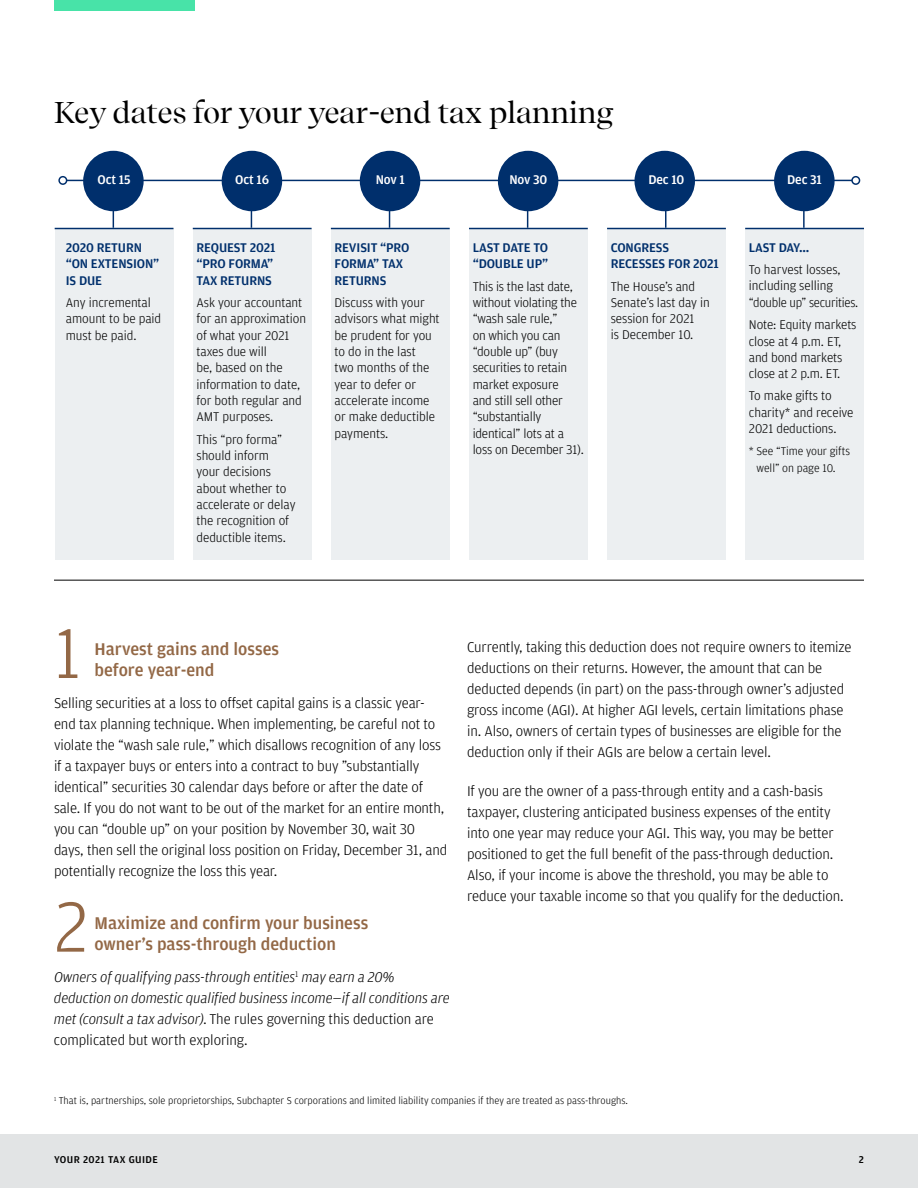
<style>
.page{position:relative;width:918px;height:1188px;background:#fff}
.page>*{position:absolute;margin:0;border:0;box-sizing:border-box;transform-origin:0 0}
.t1{font:300 75px "Amplitude";color:#936846}
.t2{font:30px "Recife Display";color:#000}
.t3{font:500 18px/21px "Amplitude";color:#936846}
.t4{font:300 15px/21px "Amplitude";letter-spacing:-.01em;color:#000}
.t5{font:italic 300 15px/21px "Amplitude";letter-spacing:-.005em;color:#000}
.t6{font:300 13.35px/16.4px "Amplitude";letter-spacing:-.005em;color:#000}
.t7{font:500 13.35px/16.4px "Amplitude";letter-spacing:-.01em;color:#002f6c}
.t8{font:500 13.35px "Amplitude";letter-spacing:-.01em;color:#fff}
.t9{font:300 11.85px/16.4px "Amplitude";letter-spacing:-.005em;color:#000;text-align:center}
.t10{font:300 10.5px "Amplitude";color:#000}
.t11{font:500 10.5px "Amplitude";letter-spacing:.04em;color:#000}
.s1{font-weight:500;color:#002f6c}
.s2{font-style:normal}
</style>
<div class="page">
<div style="left:55px;top:229px;width:118px;height:331px;background:#eceff1"></div>
<div style="left:193px;top:229px;width:119px;height:331px;background:#eceff1"></div>
<div style="left:331px;top:229px;width:119px;height:331px;background:#eceff1"></div>
<div style="left:469px;top:229px;width:119px;height:331px;background:#eceff1"></div>
<div style="left:607px;top:229px;width:119px;height:331px;background:#eceff1"></div>
<div style="left:745px;top:229px;width:119px;height:331px;background:#eceff1"></div>
<hr style="left:62px;top:180px;width:794px;height:1px;background:#002f6c">
<hr style="left:55px;top:228px;width:118px;height:1px;background:#002f6c">
<hr style="left:193px;top:228px;width:119px;height:1px;background:#002f6c">
<hr style="left:331px;top:228px;width:119px;height:1px;background:#002f6c">
<hr style="left:469px;top:228px;width:119px;height:1px;background:#002f6c">
<hr style="left:607px;top:228px;width:119px;height:1px;background:#002f6c">
<hr style="left:745px;top:228px;width:119px;height:1px;background:#002f6c">
<div style="left:54px;top:0;width:140px;height:11px;background:#48e3a8"></div>
<div style="left:0;top:1134px;width:918px;height:54px;background:#e2e4e5"></div>
<hr style="left:54px;top:580px;width:810px;height:1px;background:#000">
<svg style="left:113px;top:211px;width:1px;height:17px"></svg>
<svg style="left:251px;top:211px;width:1px;height:17px"></svg>
<svg style="left:389px;top:211px;width:1px;height:17px"></svg>
<svg style="left:527px;top:211px;width:1px;height:17px"></svg>
<svg style="left:665px;top:211px;width:1px;height:17px"></svg>
<hr style="left:803px;top:201px;width:2px;height:27px;background:#002f6c">
<div style="left:58px;top:176px;width:9px;height:9px;border:1px solid #002f6c;border-radius:50%"></div>
<div style="left:851px;top:176px;width:9px;height:9px;border:1px solid #002f6c;border-radius:50%"></div>
<div style="left:83px;top:151px;width:61px;height:60px;background:#002f6c;border-radius:50%"></div>
<div style="left:222px;top:151px;width:60px;height:60px;background:#002f6c;border-radius:50%"></div>
<div style="left:360px;top:151px;width:60px;height:60px;background:#002f6c;border-radius:50%"></div>
<div style="left:498px;top:151px;width:60px;height:60px;background:#002f6c;border-radius:50%"></div>
<div style="left:635px;top:151px;width:60px;height:60px;background:#002f6c;border-radius:50%"></div>
<div style="left:774px;top:151px;width:61px;height:60px;background:#002f6c;border-radius:50%"></div>
<h2 class="t2" style="left:54px;top:91px;width:561px">Key dates for your year-end tax planning</h2>
<p class="t8" style="left:98px;top:171px;width:34px">Oct 15</p>
<p class="t8" style="left:235px;top:171px;width:35px">Oct 16</p>
<p class="t8" style="left:376px;top:171px;width:31px">Nov 1</p>
<p class="t8" style="left:509px;top:171px;width:40px">Nov 30</p>
<p class="t8" style="left:648px;top:171px;width:38px">Dec 10</p>
<p class="t8" style="left:787px;top:171px;width:36px">Dec 31</p>
<p class="t7" style="left:66px;top:239px;width:95px">2020 RETURN “ON EXTENSION”<br>IS DUE</p>
<p class="t6" style="left:66px;top:294px;width:97px">Any incremental amount to be paid must be paid.</p>
<p class="t7" style="left:196px;top:239px;width:81px">REQUEST 2021 “PRO FORMA”<br>TAX RETURNS</p>
<p class="t6" style="left:196px;top:294px;width:111px">Ask your accountant for an approximation of what your 2021 taxes due will<br>be, based on the information to date, for both regular and<br>AMT purposes.</p>
<p class="t6" style="left:196px;top:431px;width:101px">This “pro forma” should inform your decisions about whether to accelerate or delay the recognition of deductible items.</p>
<p class="t7" style="left:335px;top:239px;width:77px">REVISIT “PRO<br>FORMA” TAX<br>RETURNS</p>
<p class="t6" style="left:335px;top:294px;width:107px">Discuss with your advisors what might be prudent for you to do in the last<br>two months of the year to defer or accelerate income or make deductible payments.</p>
<p class="t7" style="left:473px;top:239px;width:77px">LAST DATE TO “DOUBLE UP”</p>
<p class="t6" style="left:473px;top:278px;width:113px">This is the last date, without violating the “wash sale rule,”<br>on which you can “double up” (buy securities to retain market exposure<br>and still sell other “substantially identical” lots at a loss on December 31).</p>
<p class="t7" style="left:611px;top:239px;width:110px">CONGRESS<br>RECESSES FOR 2021</p>
<p class="t6" style="left:611px;top:278px;width:101px">The House’s and<br>Senate’s last day in session for 2021<br>is December 10.</p>
<p class="t6" style="left:749px;top:236px;width:93px;line-height:22.4px"><span class="s1">LAST DAY...<br></span>To harvest losses,</p>
<p class="t6" style="left:749px;top:277px;width:111px">including selling “double up” securities.</p>
<p class="t6" style="left:749px;top:316px;width:109px">Note: Equity markets close at 4 p.m. ET, and bond markets close at 2 p.m. ET.</p>
<p class="t6" style="left:749px;top:388px;width:106px">To make gifts to charity* and receive<br>2021 deductions.</p>
<p class="t9" style="left:749px;top:443px;width:103px">* See “Time your gifts well” on page 10.</p>
<p class="t1" style="left:54px;top:606px;width:29px">1</p>
<p class="t3" style="left:94px;top:638px;width:186px">Harvest gains and losses before year-end</p>
<p class="t4" style="left:54px;top:692px;width:395px">Selling securities at a loss to offset capital gains is a classic year&shy;end tax planning technique. When implementing, be careful not to violate the “wash sale rule,” which disallows recognition of any loss if a taxpayer buys or enters into a contract to buy ”substantially identical” securities 30 calendar days before or after the date of sale. If you do not want to be out of the market for an entire month, you can “double up” on your position by November 30, wait 30 days, then sell the original loss position on Friday, December 31, and potentially recognize the loss this year.</p>
<p class="t1" style="left:54px;top:880px;width:36px">2</p>
<p class="t3" style="left:94px;top:912px;width:275px">Maximize and confirm your business owner’s pass-through deduction</p>
<p class="t5" style="left:54px;top:967px;width:397px">Owners of qualifying pass-through entities<sup>1</sup> may earn a 20% deduction on domestic qualified business income—if all conditions are met (consult a tax advisor). <span class="s2">The rules governing this deduction are complicated but worth exploring.</span></p>
<p class="t4" style="left:467px;top:637px;width:386px">Currently, taking this deduction does not require owners to itemize deductions on their returns. However, the amount that can be deducted depends (in part) on the pass-through owner’s adjusted gross income (AGI). At higher AGI levels, certain limitations phase in. Also, owners of certain types of businesses are eligible for the deduction only if their AGIs are below a certain level.</p>
<p class="t4" style="left:467px;top:781px;width:378px">If you are the owner of a pass-through entity and a cash-basis taxpayer, clustering anticipated business expenses of the entity into one year may reduce your AGI. This way, you may be better positioned to get the full benefit of the pass-through deduction.<br>Also, if your income is above the threshold, you may be able to reduce your taxable income so that you qualify for the deduction.</p>
<p class="t10" style="left:54px;top:1094px;width:575px"><sup>1</sup> That is, partnerships, sole proprietorships, Subchapter S corporations and limited liability companies if they are treated as pass-throughs.</p>
<p class="t11" style="left:54px;top:1153px;width:105px">YOUR 2021 TAX GUIDE</p>
<p class="t11" style="left:859px;top:1153px;width:7px">2</p>
</div>
